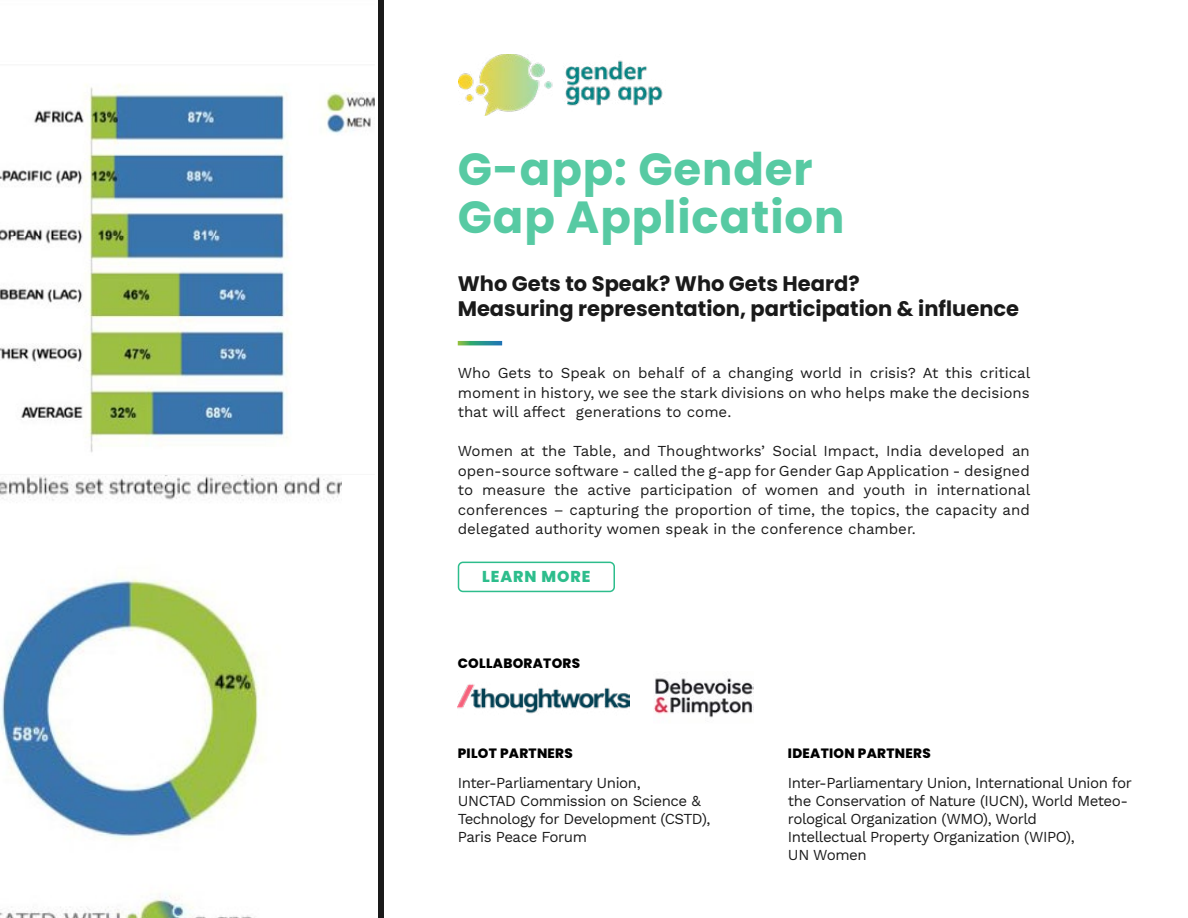
<style>
.page{position:relative;width:1188px;height:918px;background:#fff}
.page>*{position:absolute;margin:0;border:0;box-sizing:border-box;transform-origin:0 0}
.t1{font:700 45px/48px "Poppins";letter-spacing:.02em;color:#57caa3}
.t2{font:700 21px/25.2px "Poppins";color:#1a1a1a}
.t3{font:800 15.75px "Poppins";letter-spacing:.06em;color:#2dbd8c}
.t4{font:15px/18px "Work Sans";letter-spacing:-.03em;color:#1a1a1a;text-align:justify}
.t5{font:800 13.5px "Poppins";letter-spacing:.02em;color:#000}
</style>
<div class="page">
<img style="left:0;top:475px;width:342px;height:443px">
<img style="left:459px;top:54px;width:204px;height:62px">
<img style="left:458px;top:684px;width:172px;height:30px">
<img style="left:654px;top:678px;width:100px;height:40px">
<img style="left:0;top:84px;width:375px;height:369px">
<svg style="left:458px;top:341px;width:44px;height:4px"></svg>
<div style="left:458px;top:562px;width:157px;height:30px;border:2px solid #2dbd8c;border-radius:4px"></div>
<div style="left:378px;top:0;width:6px;height:918px;background:#1a1a1a"></div>
<h1 class="t1" style="left:458px;top:146px;width:388px">G-app: Gender<br>Gap Application</h1>
<h2 class="t2" style="left:458px;top:271px;width:563px">Who Gets to Speak? Who Gets Heard?<br>Measuring representation, participation &amp; influence</h2>
<p class="t4" style="left:458px;top:364px;width:574px;line-height:19.5px">Who Gets to Speak on behalf of a changing world in crisis? At this critical moment in history, we see the stark divisions on who helps make the decisions that will affect generations to come.</p>
<p class="t4" style="left:458px;top:442px;width:574px;line-height:19.5px">Women at the Table, and Thoughtworks’ Social Impact, India developed an open-source software - called the g-app for Gender Gap Application - designed to measure the active participation of women and youth in international conferences – capturing the proportion of time, the topics, the capacity and delegated authority women speak in the conference chamber.</p>
<p class="t3" style="left:482px;top:568px;width:110px">LEARN MORE</p>
<p class="t5" style="left:458px;top:656px;width:124px">COLLABORATORS</p>
<p class="t5" style="left:458px;top:746px;width:117px">PILOT PARTNERS</p>
<p class="t5" style="left:788px;top:746px;width:144px">IDEATION PARTNERS</p>
<p class="t4" style="left:458px;top:775px;width:254px;text-align:left">Inter-Parliamentary Union,<br>UNCTAD Commission on Science &amp;<br>Technology for Development (CSTD),<br>Paris Peace Forum</p>
<p class="t4" style="left:788px;top:775px;width:346px;text-align:left">Inter-Parliamentary Union, International Union for the Conservation of Nature (IUCN), World Meteo&shy;rological Organization (WMO), World<br>Intellectual Property Organization (WIPO),<br>UN Women</p>
</div>
